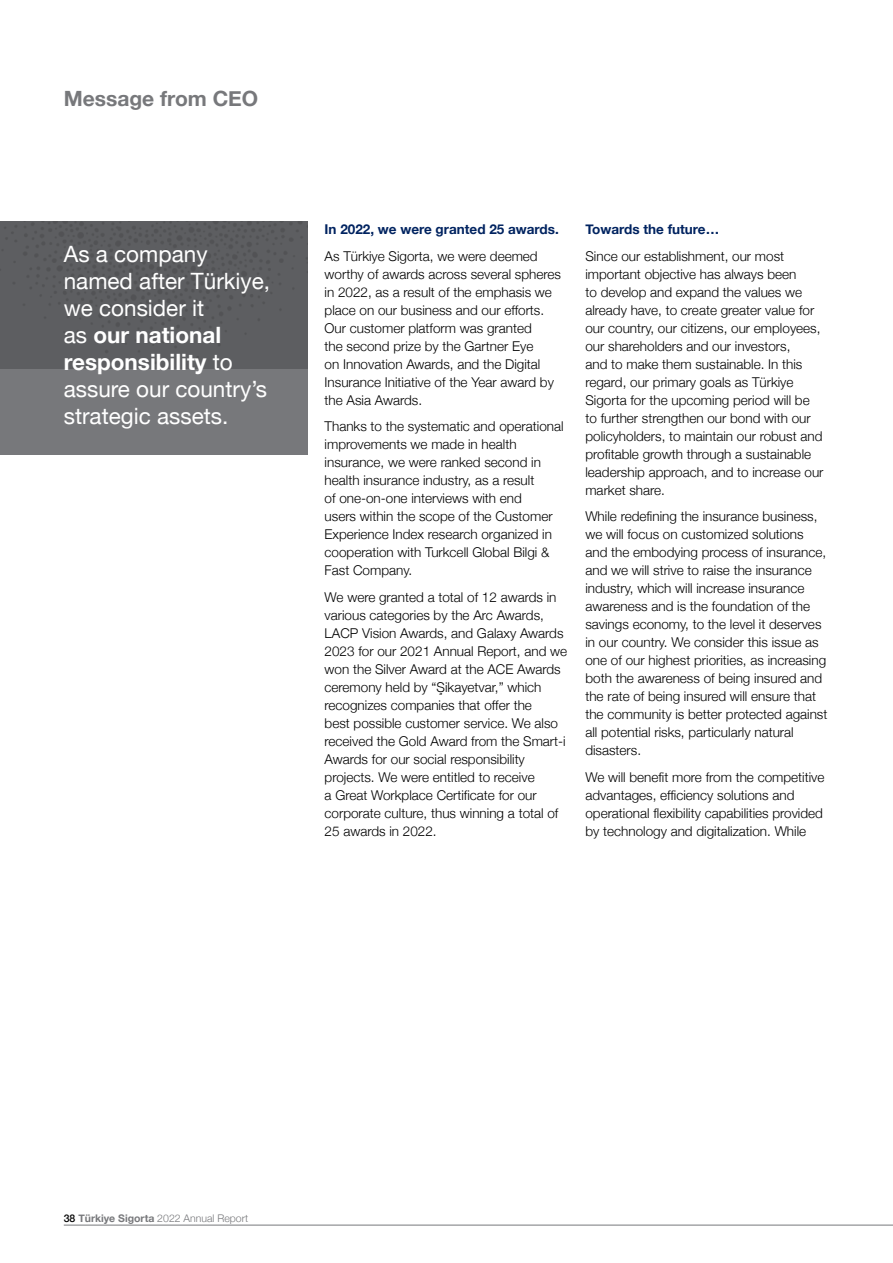
<style>
.page{position:relative;width:893px;height:1263px;background:#fff}
.page>*{position:absolute;margin:0;border:0;box-sizing:border-box;transform-origin:0 0}
.t1{font:22.5px/27px "Helvetica Neue";color:#fff}
.t2{font:700 21px "Helvetica Neue";color:#77787b}
.t3{font:300 13.5px/18px "Helvetica Neue";color:#000}
.t4{font:700 13.5px "Helvetica Neue";color:#002360}
.t5{font:300 10.5px "Helvetica Neue";color:#77787b}
.s1{font-weight:700}
.s2{font-weight:500;color:#000}
</style>
<div class="page">
<div style="left:0;top:221px;width:308px;height:234px;background:#77787b"></div>
<div style="left:0;top:221px;width:308px;height:148px;background:#5d5e61"></div>
<hr style="left:64px;top:1225px;width:829px;height:1px;background:#77787b">
<h2 class="t2" style="left:64px;top:82px;width:196px">Message from CEO</h2>
<h1 class="t1" style="left:64px;top:242px;width:208px">As a company named after Türkiye, we consider it<br>as <span class="s1">our national responsibility</span> to assure our country’s strategic assets.</h1>
<p class="t4" style="left:325px;top:219px;width:236px">In 2022, we were granted 25 awards.</p>
<p class="t3" style="left:325px;top:246px;width:238px">As Türkiye Sigorta, we were deemed worthy of awards across several spheres in 2022, as a result of the emphasis we place on our business and our efforts.<br>Our customer platform was granted<br>the second prize by the Gartner Eye<br>on Innovation Awards, and the Digital Insurance Initiative of the Year award by the Asia Awards.</p>
<p class="t3" style="left:325px;top:416px;width:241px">Thanks to the systematic and operational improvements we made in health insurance, we were ranked second in health insurance industry, as a result<br>of one-on-one interviews with end<br>users within the scope of the Customer Experience Index research organized in cooperation with Turkcell Global Bilgi &amp; Fast Company.</p>
<p class="t3" style="left:325px;top:587px;width:244px">We were granted a total of 12 awards in various categories by the Arc Awards, LACP Vision Awards, and Galaxy Awards 2023 for our 2021 Annual Report, and we won the Silver Award at the ACE Awards ceremony held by “Şikayetvar,” which recognizes companies that offer the<br>best possible customer service. We also received the Gold Award from the Smart-i Awards for our social responsibility projects. We were entitled to receive<br>a Great Workplace Certificate for our corporate culture, thus winning a total of 25 awards in 2022.</p>
<p class="t4" style="left:585px;top:219px;width:135px">Towards the future…</p>
<p class="t3" style="left:585px;top:246px;width:240px">Since our establishment, our most important objective has always been<br>to develop and expand the values we already have, to create greater value for our country, our citizens, our employees, our shareholders and our investors,<br>and to make them sustainable. In this regard, our primary goals as Türkiye Sigorta for the upcoming period will be to further strengthen our bond with our policyholders, to maintain our robust and profitable growth through a sustainable leadership approach, and to increase our market share.</p>
<p class="t3" style="left:585px;top:506px;width:244px">While redefining the insurance business, we will focus on customized solutions and the embodying process of insurance, and we will strive to raise the insurance industry, which will increase insurance awareness and is the foundation of the savings economy, to the level it deserves in our country. We consider this issue as one of our highest priorities, as increasing both the awareness of being insured and the rate of being insured will ensure that the community is better protected against all potential risks, particularly natural disasters.</p>
<p class="t3" style="left:585px;top:767px;width:241px">We will benefit more from the competitive advantages, efficiency solutions and operational flexibility capabilities provided by technology and digitalization. While</p>
<p class="t5" style="left:64px;top:1210px;width:186px"><span class="s2">38</span> <span class="s1">Türkiye Sigorta</span> 2022 Annual Report</p>
</div>
